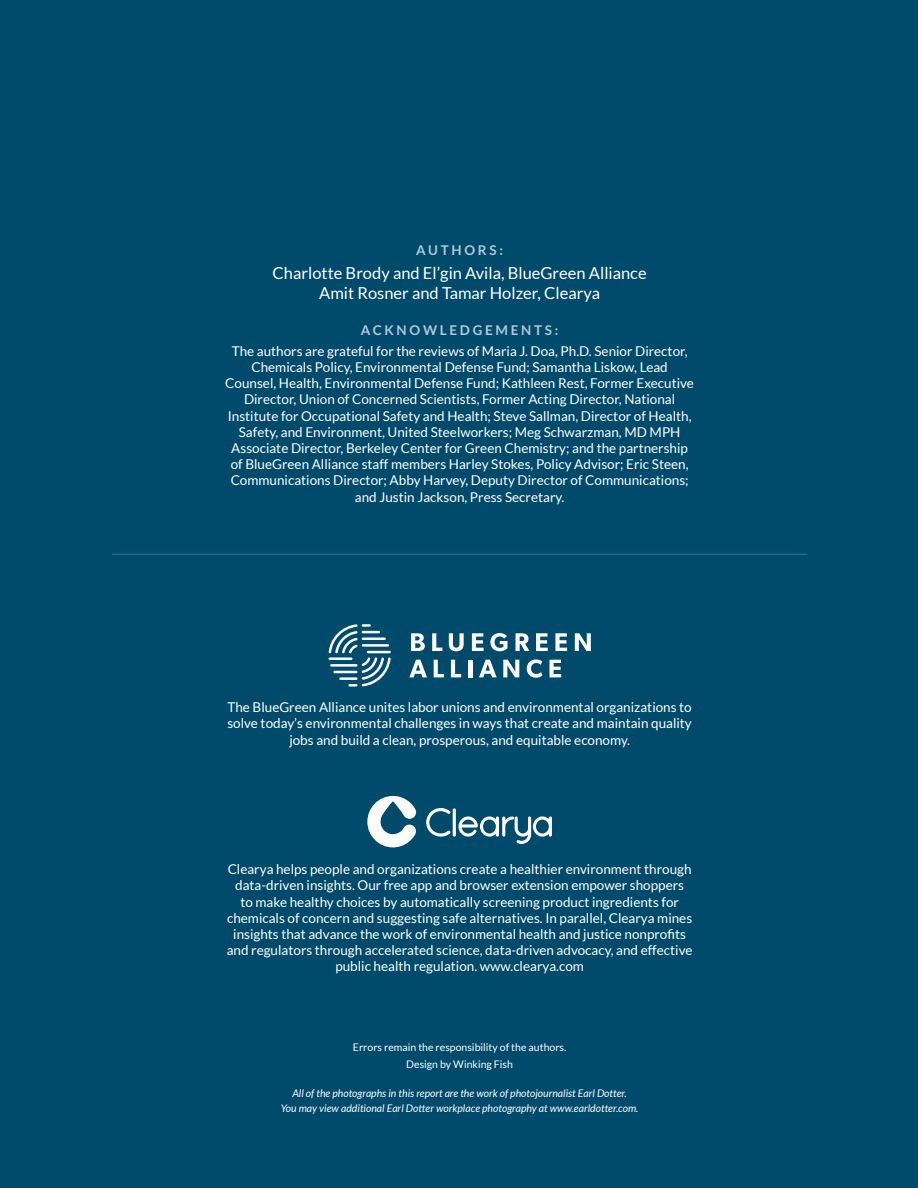
<style>
.page{position:relative;width:918px;height:1188px;background:#004b6c}
.page>*{position:absolute;margin:0;border:0;box-sizing:border-box;transform-origin:0 0}
.Body_Text{font:16.5px "Lato";color:#fff}
.Body_Text-2{font:13.5px/16.2px "Lato";color:#fff;text-align:center}
.Body_Text-3{font:700 13.5px "Lato";letter-spacing:.2em;color:#b3c8d8}
.Body_Text-4{font:italic 10.5px/14.1px "Lato";color:#fff;text-align:center}
.Body_Text-5{font:10.5px "Lato";color:#fff}
</style>
<div class="page">
<hr style="left:112px;top:554px;width:695px;height:1px;background:#167090">
<svg style="left:367px;top:796px;width:49px;height:51px"></svg>
<svg style="left:426px;top:808px;width:126px;height:36px"></svg>
<svg style="left:409px;top:660px;width:18px;height:17px"></svg>
<svg style="left:434px;top:660px;width:10px;height:17px"></svg>
<svg style="left:451px;top:660px;width:10px;height:17px"></svg>
<hr style="left:468px;top:660px;width:4px;height:17px;background:#fff">
<svg style="left:479px;top:660px;width:18px;height:17px"></svg>
<svg style="left:503px;top:660px;width:16px;height:17px"></svg>
<svg style="left:527px;top:659px;width:15px;height:19px"></svg>
<svg style="left:549px;top:660px;width:12px;height:17px"></svg>
<svg style="left:328px;top:624px;width:63px;height:63px"></svg>
<svg style="left:411px;top:633px;width:14px;height:18px"></svg>
<svg style="left:432px;top:633px;width:10px;height:18px"></svg>
<svg style="left:449px;top:633px;width:15px;height:18px"></svg>
<svg style="left:472px;top:633px;width:12px;height:18px"></svg>
<svg style="left:490px;top:633px;width:17px;height:18px"></svg>
<svg style="left:516px;top:633px;width:14px;height:18px"></svg>
<svg style="left:536px;top:633px;width:12px;height:18px"></svg>
<svg style="left:555px;top:633px;width:12px;height:18px"></svg>
<svg style="left:575px;top:633px;width:16px;height:18px"></svg>
<p class="Body_Text-3" style="left:416px;top:242px;width:88px">AUTHORS:</p>
<p class="Body_Text" style="left:273px;top:264px;width:376px">Charlotte Brody and El’gin Avila, BlueGreen Alliance</p>
<p class="Body_Text" style="left:319px;top:284px;width:283px">Amit Rosner and Tamar Holzer, Clearya</p>
<p class="Body_Text-3" style="left:361px;top:323px;width:199px">ACKNOWLEDGEMENTS:</p>
<p class="Body_Text-2" style="left:225px;top:343px;width:470px">The authors are grateful for the reviews of Maria J. Doa, Ph.D. Senior Director, Chemicals Policy, Environmental Defense Fund; Samantha Liskow, Lead Counsel, Health, Environmental Defense Fund; Kathleen Rest, Former Executive Director, Union of Concerned Scientists, Former Acting Director, National Institute for Occupational Safety and Health; Steve Sallman, Director of Health, Safety, and Environment, United Steelworkers; Meg Schwarzman, MD MPH Associate Director, Berkeley Center for Green Chemistry; and the partnership of BlueGreen Alliance staff members Harley Stokes, Policy Advisor; Eric Steen, Communications Director; Abby Harvey, Deputy Director of Communications; and Justin Jackson, Press Secretary.</p>
<p class="Body_Text-2" style="left:227px;top:699px;width:466px">The BlueGreen Alliance unites labor unions and environmental organizations to solve today’s environmental challenges in ways that create and maintain quality jobs and build a clean, prosperous, and equitable economy.</p>
<p class="Body_Text-2" style="left:227px;top:861px;width:467px">Clearya helps people and organizations create a healthier environment through data-driven insights. Our free app and browser extension empower shoppers<br>to make healthy choices by automatically screening product ingredients for chemicals of concern and suggesting safe alternatives. In parallel, Clearya mines insights that advance the work of environmental health and justice nonprofits and regulators through accelerated science, data-driven advocacy, and effective public health regulation. www.clearya.com</p>
<p class="Body_Text-5" style="left:353px;top:1041px;width:215px">Errors remain the responsibility of the authors.</p>
<p class="Body_Text-5" style="left:406px;top:1058px;width:108px">Design by Winking Fish</p>
<p class="Body_Text-4" style="left:281px;top:1087px;width:359px">All of the photographs in this report are the work of photojournalist Earl Dotter.<br>You may view additional Earl Dotter workplace photography at www.earldotter.com.</p>
</div>
